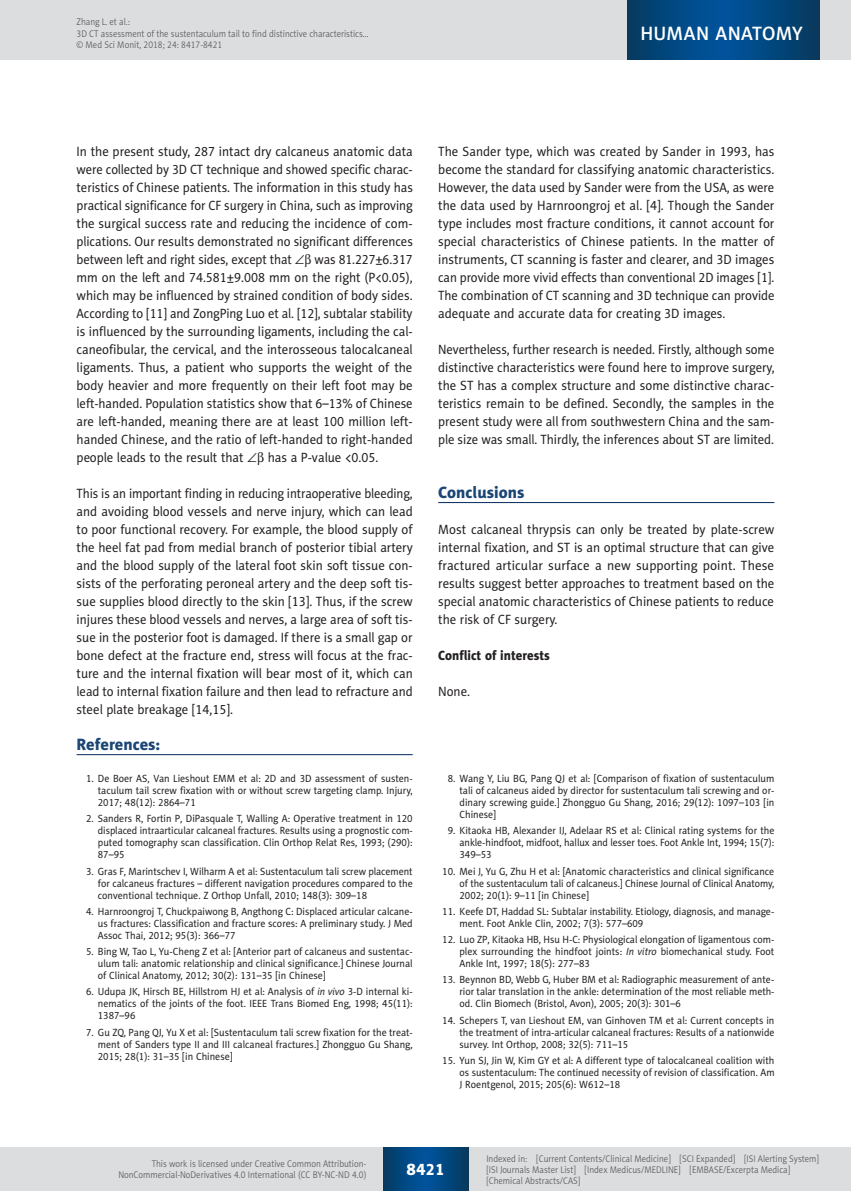
<style>
.page{position:relative;width:851px;height:1191px;background:#fff}
.page>*{position:absolute;margin:0;border:0;box-sizing:border-box;transform-origin:0 0}
.t1{font:19.5px "Naomi Sans EFN Medium";letter-spacing:.01em;color:#fff}
.MSM_Referencje_Tytul{font:16.5px "Naomi Sans EFN Heavy";color:#1a4574}
.MSM_Headline_1{font:16.5px "Naomi Sans EFN Heavy";color:#1a4574}
.t2{font:16.5px "Naomi Sans EFN Heavy";color:#fff}
.MSM_Body{font:13.5px/18px "Naomi Sans EFN";color:#231f20;text-align:justify;scale:.95 1}
.MSM_Body-2{font:13.5px/18px "Naomi Sans EFN";color:#231f20;text-align:justify;scale:.93 1}
.MSM_Headline_2{font:13.5px "Naomi Sans EFN Heavy";color:#231f20;scale:.95 1}
.MSM_Referencje_punkt{font:10.5px/12px "Naomi Sans EFN";color:#231f20;text-align:justify;scale:.95 1}
.MSM_Referencje_punkt-2{font:10.5px/12px "Naomi Sans EFN";color:#231f20;text-align:justify;scale:.94 1}
.t3{font:9.75px/11.2px "Naomi Sans EFN Light";color:#57585a;scale:.9 1}
.s1{font-family:"Standard Sym L"}
.s2{font-style:italic}
</style>
<div class="page">
<hr style="left:77px;top:754px;width:335px;height:1px;background:#00295c">
<hr style="left:438px;top:502px;width:336px;height:1px;background:#00295c">
<div style="left:0;top:1148px;width:850px;height:43px;background:#dcdddf"></div>
<svg style="left:383px;top:1147px;width:85px;height:43px;background:#02477e"></svg>
<div style="left:0;top:0;width:850px;height:60px;background:#dcdddf"></div>
<svg style="left:627px;top:0;width:192px;height:60px;background:#02477e"></svg>
<p class="t3" style="left:77px;top:16px;width:326px">Zhang L. et al.:<br>3D CT assessment of the sustentaculum tail to find distinctive characteristics… © Med Sci Monit, 2018; 24: 8417-8421</p>
<h1 class="t1" style="left:640px;top:22px;width:164px">HUMAN ANATOMY</h1>
<p class="MSM_Body" style="left:77px;top:142px;width:355px">In the present study, 287 intact dry calcaneus anatomic data were collected by 3D CT technique and showed specific charac&shy;teristics of Chinese patients. The information in this study has practical significance for CF surgery in China, such as improving the surgical success rate and reducing the incidence of com&shy;plications. Our results demonstrated no significant differences between left and right sides, except that <span class="s1">Ðb</span> was 81.227±6.317 mm on the left and 74.581±9.008 mm on the right (P&lt;0.05), which may be influenced by strained condition of body sides.<br>According to [11] and ZongPing Luo et al. [12], subtalar stability is influenced by the surrounding ligaments, including the cal&shy;caneofibular, the cervical, and the interosseous talocalcaneal ligaments. Thus, a patient who supports the weight of the body heavier and more frequently on their left foot may be left-handed. Population statistics show that 6–13% of Chinese are left-handed, meaning there are at least 100 million left&shy;handed Chinese, and the ratio of left-handed to right-handed people leads to the result that <span class="s1">Ðb</span> has a P-value &lt;0.05.</p>
<p class="MSM_Body-2" style="left:77px;top:484px;width:363px">This is an important finding in reducing intraoperative bleeding, and avoiding blood vessels and nerve injury, which can lead to poor functional recovery. For example, the blood supply of the heel fat pad from medial branch of posterior tibial artery and the blood supply of the lateral foot skin soft tissue con&shy;sists of the perforating peroneal artery and the deep soft tis&shy;sue supplies blood directly to the skin [13]. Thus, if the screw injures these blood vessels and nerves, a large area of soft tis&shy;sue in the posterior foot is damaged. If there is a small gap or bone defect at the fracture end, stress will focus at the frac&shy;ture and the internal fixation will bear most of it, which can lead to internal fixation failure and then lead to refracture and steel plate breakage [14,15].</p>
<p class="MSM_Referencje_Tytul" style="left:77px;top:734px;width:85px">References:</p>
<p class="MSM_Referencje_punkt" style="left:98px;top:772px;width:333px;text-indent:-12px">1. De Boer AS, Van Lieshout EMM et al: 2D and 3D assessment of susten&shy;taculum tail screw fixation with or without screw targeting clamp. Injury, 2017; 48(12): 2864–71</p>
<p class="MSM_Referencje_punkt" style="left:98px;top:813px;width:333px;text-indent:-12px">2. Sanders R, Fortin P, DiPasquale T, Walling A: Operative treatment in 120 displaced intraarticular calcaneal fractures. Results using a prognostic com&shy;puted tomography scan classification. Clin Orthop Relat Res, 1993; (290):<br>87–95</p>
<p class="MSM_Referencje_punkt-2" style="left:98px;top:865px;width:336px;text-indent:-12px">3. Gras F, Marintschev I, Wilharm A et al: Sustentaculum tali screw placement for calcaneus fractures – different navigation procedures compared to the conventional technique. Z Orthop Unfall, 2010; 148(3): 309–18</p>
<p class="MSM_Referencje_punkt" style="left:98px;top:905px;width:333px;text-indent:-12px">4. Harnroongroj T, Chuckpaiwong B, Angthong C: Displaced articular calcane&shy;us fractures: Classification and fracture scores: A preliminary study. J Med Assoc Thai, 2012; 95(3): 366–77</p>
<p class="MSM_Referencje_punkt" style="left:98px;top:945px;width:333px;text-indent:-12px">5. Bing W, Tao L, Yu-Cheng Z et al: [Anterior part of calcaneus and sustentac&shy;ulum tali: anatomic relationship and clinical significance.] Chinese Journal of Clinical Anatomy, 2012; 30(2): 131–35 [in Chinese]</p>
<p class="MSM_Referencje_punkt" style="left:98px;top:986px;width:333px;text-indent:-12px">6. Udupa JK, Hirsch BE, Hillstrom HJ et al: Analysis of <span class="s2">in vivo</span> 3-D internal ki&shy;nematics of the joints of the foot. IEEE Trans Biomed Eng, 1998; 45(11):<br>1387–96</p>
<p class="MSM_Referencje_punkt" style="left:98px;top:1026px;width:333px;text-indent:-12px">7. Gu ZQ, Pang QJ, Yu X et al: [Sustentaculum tali screw fixation for the treat&shy;ment of Sanders type II and III calcaneal fractures.] Zhongguo Gu Shang, 2015; 28(1): 31–35 [in Chinese]</p>
<p class="MSM_Body" style="left:438px;top:142px;width:355px">The Sander type, which was created by Sander in 1993, has become the standard for classifying anatomic characteristics.<br>However, the data used by Sander were from the USA, as were the data used by Harnroongroj et al. [4]. Though the Sander type includes most fracture conditions, it cannot account for special characteristics of Chinese patients. In the matter of instruments, CT scanning is faster and clearer, and 3D images can provide more vivid effects than conventional 2D images [1].<br>The combination of CT scanning and 3D technique can provide adequate and accurate data for creating 3D images.</p>
<p class="MSM_Body-2" style="left:438px;top:340px;width:363px">Nevertheless, further research is needed. Firstly, although some distinctive characteristics were found here to improve surgery, the ST has a complex structure and some distinctive charac&shy;teristics remain to be defined. Secondly, the samples in the present study were all from southwestern China and the sam&shy;ple size was small. Thirdly, the inferences about ST are limited.</p>
<p class="MSM_Headline_1" style="left:438px;top:482px;width:88px">Conclusions</p>
<p class="MSM_Body" style="left:438px;top:520px;width:355px">Most calcaneal thrypsis can only be treated by plate-screw internal fixation, and ST is an optimal structure that can give fractured articular surface a new supporting point. These results suggest better approaches to treatment based on the special anatomic characteristics of Chinese patients to reduce the risk of CF surgery.</p>
<p class="MSM_Headline_2" style="left:438px;top:647px;width:119px">Conflict of interests</p>
<p class="MSM_Body" style="left:438px;top:682px;width:35px">None.</p>
<p class="MSM_Referencje_punkt" style="left:459px;top:772px;width:333px;text-indent:-12px">8. Wang Y, Liu BG, Pang QJ et al: [Comparison of fixation of sustentaculum tali of calcaneus aided by director for sustentaculum tali screwing and or&shy;dinary screwing guide.] Zhongguo Gu Shang, 2016; 29(12): 1097–103 [in Chinese]</p>
<p class="MSM_Referencje_punkt" style="left:459px;top:825px;width:333px;text-indent:-12px">9. Kitaoka HB, Alexander IJ, Adelaar RS et al: Clinical rating systems for the ankle-hindfoot, midfoot, hallux and lesser toes. Foot Ankle Int, 1994; 15(7):<br>349–53</p>
<p class="MSM_Referencje_punkt" style="left:459px;top:865px;width:333px;text-indent:-17px">10. Mei J, Yu G, Zhu H et al: [Anatomic characteristics and clinical significance of the sustentaculum tali of calcaneus.] Chinese Journal of Clinical Anatomy, 2002; 20(1): 9–11 [in Chinese]</p>
<p class="MSM_Referencje_punkt" style="left:459px;top:905px;width:333px;text-indent:-17px">11. Keefe DT, Haddad SL: Subtalar instability. Etiology, diagnosis, and manage&shy;ment. Foot Ankle Clin, 2002; 7(3): 577–609</p>
<p class="MSM_Referencje_punkt-2" style="left:459px;top:933px;width:336px;text-indent:-17px">12. Luo ZP, Kitaoka HB, Hsu H-C: Physiological elongation of ligamentous com&shy;plex surrounding the hindfoot joints: <span class="s2">In vitro</span> biomechanical study. Foot Ankle Int, 1997; 18(5): 277–83</p>
<p class="MSM_Referencje_punkt" style="left:459px;top:974px;width:333px;text-indent:-17px">13. Beynnon BD, Webb G, Huber BM et al: Radiographic measurement of ante&shy;rior talar translation in the ankle: determination of the most reliable meth&shy;od. Clin Biomech (Bristol, Avon), 2005; 20(3): 301–6</p>
<p class="MSM_Referencje_punkt" style="left:459px;top:1014px;width:333px;text-indent:-17px">14. Schepers T, van Lieshout EM, van Ginhoven TM et al: Current concepts in the treatment of intra-articular calcaneal fractures: Results of a nationwide survey. Int Orthop, 2008; 32(5): 711–15</p>
<p class="MSM_Referencje_punkt" style="left:459px;top:1054px;width:333px;text-indent:-17px">15. Yun SJ, Jin W, Kim GY et al: A different type of talocalcaneal coalition with os sustentaculum: The continued necessity of revision of classification. Am J Roentgenol, 2015; 205(6): W612–18</p>
<p class="t3" style="left:118px;top:1158px;width:277px;text-align:right">This work is licensed under Creative Common Attribution-<br>NonCommercial-NoDerivatives 4.0 International (CC BY-NC-ND 4.0)</p>
<h2 class="t2" style="left:406px;top:1159px;width:40px">8421</h2>
<p class="t3" style="left:486px;top:1152px;width:371px">Indexed in: [Current Contents/Clinical Medicine] [SCI Expanded] [ISI Alerting System] [ISI Journals Master List] [Index Medicus/MEDLINE] [EMBASE/Excerpta Medica] [Chemical Abstracts/CAS]</p>
</div>
